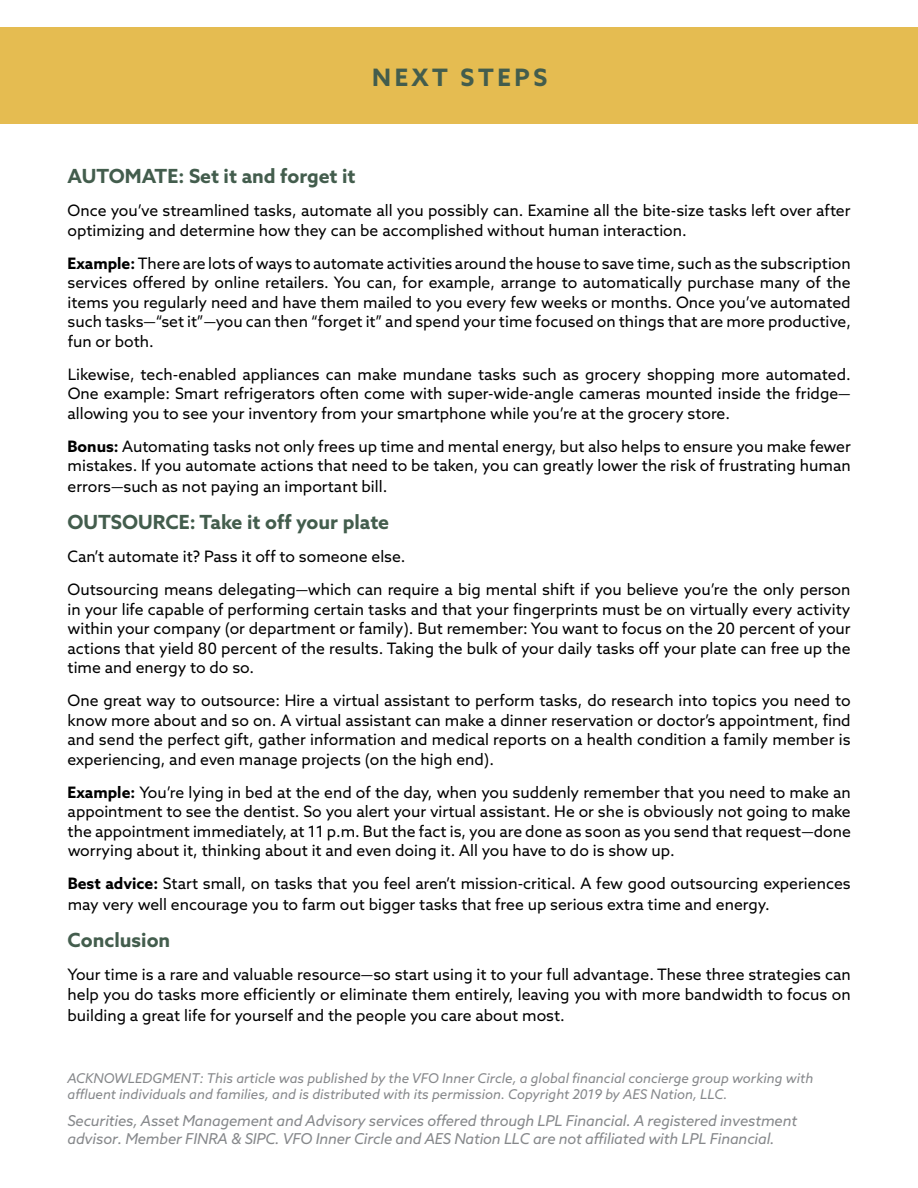
<style>
.page{position:relative;width:918px;height:1188px;background:#fff}
.page>*{position:absolute;margin:0;border:0;box-sizing:border-box;transform-origin:0 0}
.t1{font:700 24px "Azo Sans";letter-spacing:.15em;color:#435d4d}
.t2{font:700 19.5px "Azo Sans";color:#435d4d}
.t3{font:15.75px/19.5px "Azo Sans";color:#000}
.t4{font:italic 15px/18px "Azo Sans";letter-spacing:-.01em;color:#86888b}
.t5{font:italic 13.5px/16.5px "Azo Sans";color:#86888b}
.s1{font-weight:700}
</style>
<div class="page">
<div style="left:0;top:28px;width:918px;height:96px;background:#e5bc51"></div>
<h1 class="t1" style="left:372px;top:62px;width:177px">NEXT STEPS</h1>
<p class="t2" style="left:68px;top:163px;width:290px">AUTOMATE: Set it and forget it</p>
<p class="t3" style="left:68px;top:201px;width:785px">Once you’ve streamlined tasks, automate all you possibly can. Examine all the bite-size tasks left over after optimizing and determine how they can be accomplished without human interaction.</p>
<p class="t3" style="left:68px;top:253px;width:785px;text-align:justify"><span class="s1">Example:</span> There are lots of ways to automate activities around the house to save time, such as the subscription services offered by online retailers. You can, for example, arrange to automatically purchase many of the items you regularly need and have them mailed to you every few weeks or months. Once you’ve automated such tasks—“set it”—you can then “forget it” and spend your time focused on things that are more productive, fun or both.</p>
<p class="t3" style="left:68px;top:364px;width:785px;text-align:justify">Likewise, tech-enabled appliances can make mundane tasks such as grocery shopping more automated.<br>One example: Smart refrigerators often come with super-wide-angle cameras mounted inside the fridge— allowing you to see your inventory from your smartphone while you’re at the grocery store.</p>
<p class="t3" style="left:68px;top:436px;width:785px"><span class="s1">Bonus:</span> Automating tasks not only frees up time and mental energy, but also helps to ensure you make fewer mistakes. If you automate actions that need to be taken, you can greatly lower the risk of frustrating human</p>
<p class="t3" style="left:68px;top:477px;width:321px">errors—such as not paying an important bill.</p>
<p class="t2" style="left:68px;top:509px;width:323px">OUTSOURCE: Take it off your plate</p>
<p class="t3" style="left:68px;top:540px;width:785px;line-height:33px">Can’t automate it? Pass it off to someone else.<br>Outsourcing means delegating—which can require a big mental shift if you believe you’re the only person</p>
<p class="t3" style="left:68px;top:599px;width:785px;text-align:justify">in your life capable of performing certain tasks and that your fingerprints must be on virtually every activity within your company (or department or family). But remember: You want to focus on the 20 percent of your actions that yield 80 percent of the results. Taking the bulk of your daily tasks off your plate can free up the time and energy to do so.</p>
<p class="t3" style="left:67px;top:691px;width:785px;text-align:justify">One great way to outsource: Hire a virtual assistant to perform tasks, do research into topics you need to know more about and so on. A virtual assistant can make a dinner reservation or doctor’s appointment, find and send the perfect gift, gather information and medical reports on a health condition a family member is experiencing, and even manage projects (on the high end).</p>
<p class="t3" style="left:68px;top:782px;width:785px;text-align:justify"><span class="s1">Example:</span> You’re lying in bed at the end of the day, when you suddenly remember that you need to make an appointment to see the dentist. So you alert your virtual assistant. He or she is obviously not going to make the appointment immediately, at 11 p.m. But the fact is, you are done as soon as you send that request—done worrying about it, thinking about it and even doing it. All you have to do is show up.</p>
<p class="t3" style="left:68px;top:873px;width:785px;line-height:21px"><span class="s1">Best advice:</span> Start small, on tasks that you feel aren’t mission-critical. A few good outsourcing experiences may very well encourage you to farm out bigger tasks that free up serious extra time and energy.</p>
<p class="t2" style="left:68px;top:927px;width:104px">Conclusion</p>
<p class="t3" style="left:68px;top:965px;width:785px">Your time is a rare and valuable resource—so start using it to your full advantage. These three strategies can help you do tasks more efficiently or eliminate them entirely, leaving you with more bandwidth to focus on</p>
<p class="t3" style="left:68px;top:1005px;width:499px">building a great life for yourself and the people you care about most.</p>
<p class="t5" style="left:67px;top:1070px;width:747px">ACKNOWLEDGMENT: This article was published by the VFO Inner Circle, a global financial concierge group working with affluent individuals and families, and is distributed with its permission. Copyright 2019 by AES Nation, LLC.</p>
<p class="t4" style="left:68px;top:1112px;width:731px">Securities, Asset Management and Advisory services offered through LPL Financial. A registered investment advisor. Member FINRA &amp; SIPC. VFO Inner Circle and AES Nation LLC are not affiliated with LPL Financial.</p>
</div>
